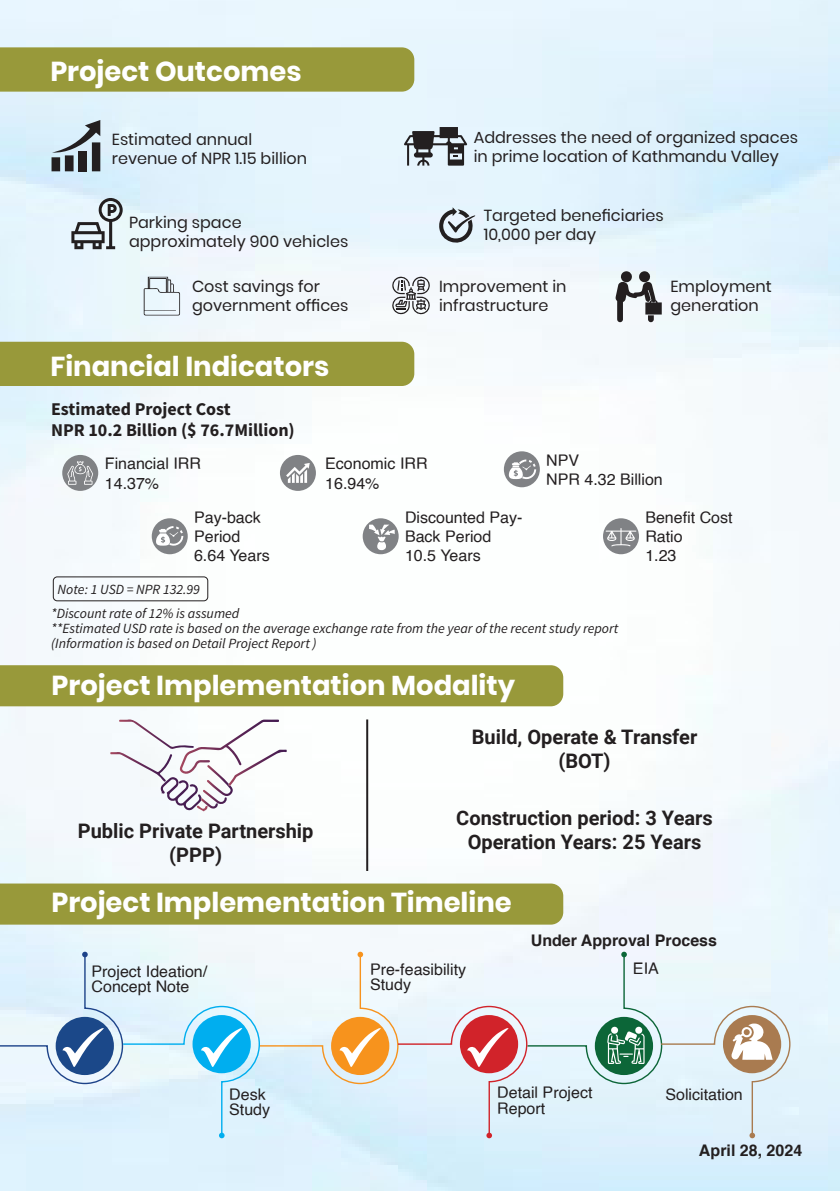
<style>
.page{position:relative;width:840px;height:1191px;background:#fff}
.page>*{position:absolute;margin:0;border:0;box-sizing:border-box;transform-origin:0 0}
.t1{font:700 27.4px "Poppins";color:#fff}
.t2{font:700 20px "Roboto";color:#231f20}
.t3{font:700 18px "Source Sans Pro";color:#231f20}
.t4{font:16px/19.2px "Poppins";color:#231f20}
.t5{font:16px/19.2px "Helvetica";color:#231f20}
.t6{font:700 16px "Helvetica";color:#231f20}
.t7{font:italic 14px "Source Sans Pro";color:#231f20}
</style>
<div class="page">
<img style="left:0;top:0;width:839px;height:1191px">
<div style="left:0;top:342px;width:414px;height:44px;background:#98993a"></div>
<div style="left:0;top:47px;width:414px;height:45px;background:#98993a"></div>
<div style="left:53px;top:576px;width:155px;height:25px;border:1px solid #231f20;border-radius:4px"></div>
<div style="left:0;top:665px;width:563px;height:41px;background:#98993a"></div>
<svg style="left:110px;top:719px;width:177px;height:92px"></svg>
<div style="left:62px;top:455px;width:36px;height:36px;background:#808285;border-radius:50%"></div>
<div style="left:280px;top:455px;width:36px;height:36px;background:#808285;border-radius:50%"></div>
<div style="left:503px;top:451px;width:36px;height:36px;background:#808285;border-radius:50%"></div>
<div style="left:152px;top:518px;width:36px;height:36px;background:#808285;border-radius:50%"></div>
<div style="left:362px;top:518px;width:36px;height:36px;background:#808285;border-radius:50%"></div>
<div style="left:602px;top:518px;width:36px;height:36px;background:#808285;border-radius:50%"></div>
<svg style="left:67px;top:461px;width:26px;height:24px"></svg>
<svg style="left:286px;top:463px;width:23px;height:20px"></svg>
<svg style="left:508px;top:459px;width:28px;height:20px"></svg>
<svg style="left:156px;top:526px;width:27px;height:20px"></svg>
<svg style="left:369px;top:524px;width:25px;height:26px"></svg>
<hr style="left:366px;top:719px;width:2px;height:152px;background:#231f20">
<svg style="left:605px;top:528px;width:31px;height:18px"></svg>
<svg style="left:615px;top:271px;width:46px;height:51px"></svg>
<svg style="left:71px;top:198px;width:52px;height:51px;background:#acb4b9"></svg>
<svg style="left:391px;top:276px;width:39px;height:39px"></svg>
<svg style="left:403px;top:127px;width:64px;height:39px;background:#898f94"></svg>
<svg style="left:144px;top:277px;width:36px;height:38px"></svg>
<svg style="left:51px;top:120px;width:49px;height:51px;background:#919ea5"></svg>
<svg style="left:437px;top:207px;width:38px;height:37px"></svg>
<div style="left:0;top:883px;width:563px;height:41px;background:#98993a"></div>
<svg style="left:0;top:951px;width:790px;height:187px;background:#d9e5eb"></svg>
<p class="t1" style="left:50px;top:56px;width:252px">Project Outcomes</p>
<p class="t4" style="left:112px;top:130px;width:197px">Estimated annual revenue of NPR 1.15 billion</p>
<p class="t4" style="left:473px;top:128px;width:325px">Addresses the need of organized spaces in prime location of Kathmandu Valley</p>
<p class="t4" style="left:129px;top:213px;width:221px">Parking space approximately 900 vehicles</p>
<p class="t4" style="left:192px;top:276px;width:158px">Cost savings for government offices</p>
<p class="t4" style="left:483px;top:206px;width:181px">Targeted beneficiaries<br>10,000 per day</p>
<p class="t4" style="left:439px;top:276px;width:129px">Improvement in infrastructure</p>
<p class="t4" style="left:670px;top:276px;width:103px">Employment generation</p>
<p class="t1" style="left:50px;top:350px;width:280px">Financial Indicators</p>
<p class="t3" style="left:51px;top:396px;width:181px">Estimated Project Cost</p>
<p class="t3" style="left:51px;top:418px;width:245px">NPR 10.2 Billion ($ 76.7Million)</p>
<p class="t5" style="left:105px;top:454px;width:98px">Financial IRR</p>
<p class="t5" style="left:105px;top:474px;width:56px">14.37%</p>
<p class="t5" style="left:325px;top:454px;width:104px">Economic IRR</p>
<p class="t5" style="left:325px;top:474px;width:56px">16.94%</p>
<p class="t5" style="left:546px;top:451px;width:34px">NPV</p>
<p class="t5" style="left:546px;top:470px;width:118px">NPR 4.32 Billion</p>
<p class="t5" style="left:194px;top:508px;width:68px">Pay-back<br>Period</p>
<p class="t5" style="left:194px;top:547px;width:77px">6.64 Years</p>
<p class="t5" style="left:405px;top:508px;width:119px">Discounted Pay-<br>Back Period</p>
<p class="t5" style="left:405px;top:547px;width:77px">10.5 Years</p>
<p class="t7" style="left:58px;top:580px;width:144px">Note: 1 USD = NPR 132.99</p>
<p class="t7" style="left:51px;top:604px;width:190px">*Discount rate of 12% is assumed</p>
<p class="t7" style="left:51px;top:619px;width:568px">**Estimated USD rate is based on the average exchange rate from the year of the recent study report</p>
<p class="t7" style="left:51px;top:634px;width:267px">(Information is based on Detail Project Report )</p>
<p class="t1" style="left:52px;top:669px;width:465px">Project Implementation Modality</p>
<p class="t5" style="left:645px;top:508px;width:89px">Benefit Cost</p>
<p class="t5" style="left:645px;top:527px;width:39px">Ratio</p>
<p class="t5" style="left:645px;top:547px;width:33px">1.23</p>
<p class="t2" style="left:78px;top:816px;width:237px">Public Private Partnership</p>
<p class="t2" style="left:169px;top:840px;width:54px">(PPP)</p>
<p class="t2" style="left:471px;top:723px;width:227px">Build, Operate &amp; Transfer</p>
<p class="t2" style="left:558px;top:747px;width:54px">(BOT)</p>
<p class="t2" style="left:456px;top:804px;width:258px">Construction period: 3 Years</p>
<p class="t2" style="left:467px;top:828px;width:235px">Operation Years: 25 Years</p>
<p class="t1" style="left:51px;top:887px;width:461px">Project Implementation Timeline</p>
<p class="t5" style="left:91px;top:964px;width:117px;line-height:15.2px">Project Ideation/<br>Concept Note</p>
<p class="t5" style="left:370px;top:962px;width:98px;line-height:15.2px">Pre-feasibility<br>Study</p>
<p class="t6" style="left:530px;top:927px;width:188px">Under Approval Process</p>
<p class="t5" style="left:632px;top:958px;width:27px">EIA</p>
<p class="t5" style="left:497px;top:1085px;width:97px;line-height:16px">Detail Project<br>Report</p>
<p class="t5" style="left:229px;top:1085px;width:38px">Desk</p>
<p class="t5" style="left:665px;top:1085px;width:79px">Solicitation</p>
<p class="t5" style="left:229px;top:1100px;width:42px">Study</p>
<p class="t6" style="left:698px;top:1137px;width:105px">April 28, 2024</p>
</div>
